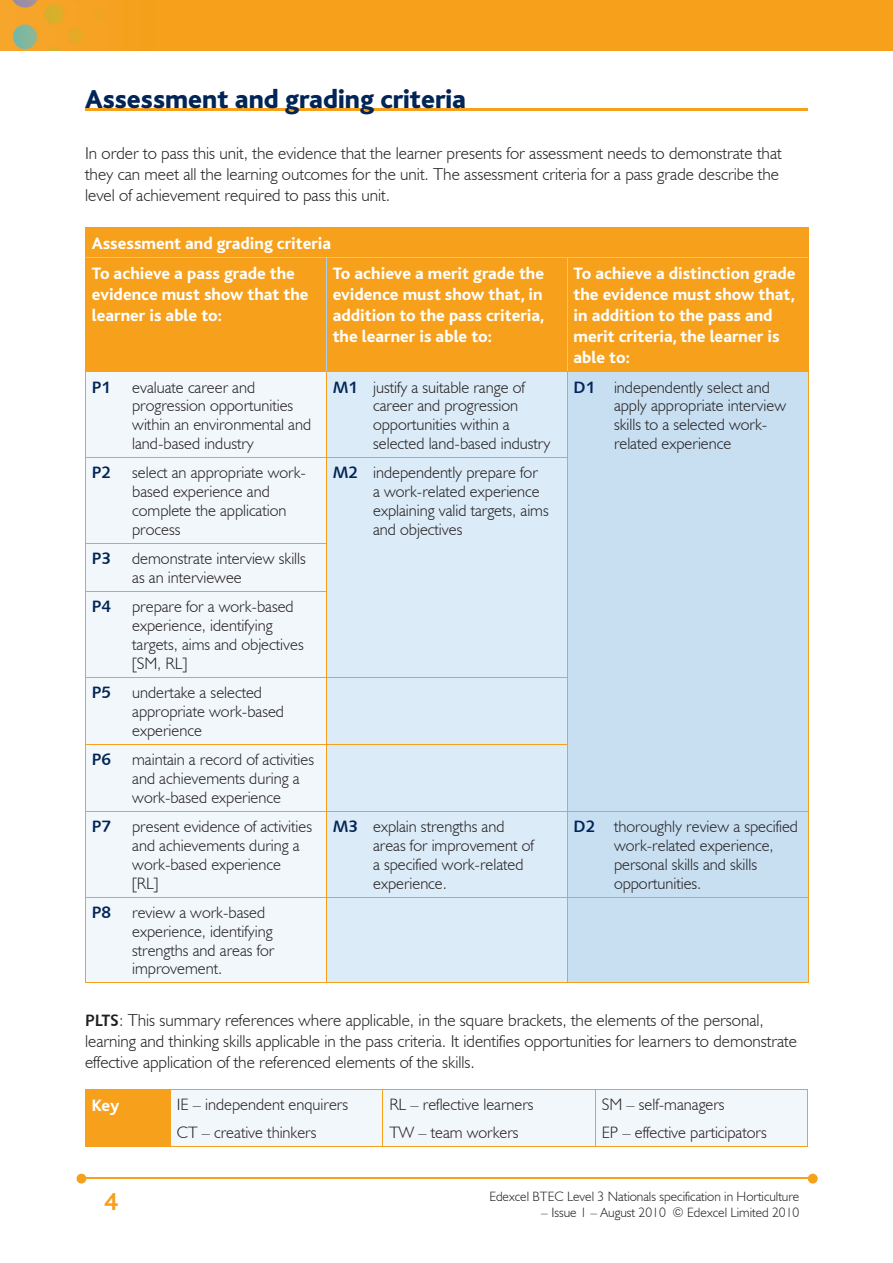
<style>
.page{position:relative;width:893px;height:1263px;background:#fff}
.page>*{position:absolute;margin:0;border:0;box-sizing:border-box;transform-origin:0 0}
.t1{font:800 27px "Bliss";color:#002556}
.t2{font:700 25.5px "Bliss";color:#f6a01b}
.t3{font:300 17.25px/21px "Humanist 521 BT";color:#231f20}
.t4{font:800 17.25px/21px "Bliss";color:#fff}
.t5{font:300 16.5px/18.8px "Humanist 521 BT";color:#231f20}
.t6{font:16.5px "Humanist 531 BT Bold A";color:#002556}
.t7{font:300 13.5px "Humanist 521 BT";color:#231f20}
.s1{font-family:"Humanist 531 BT Bold A";font-weight:400;color:#002556}
.s2{font-family:"Humanist 531 BT Bold A";font-weight:400;font-size:16.5px}
</style>
<div class="page">
<img style="left:0;top:0;width:893px;height:51px">
<hr style="left:82px;top:1178px;width:728px;height:1px;background:#f6a01b">
<svg style="left:808px;top:1174px;width:10px;height:9px"></svg>
<svg style="left:77px;top:1174px;width:9px;height:9px"></svg>
<hr style="left:85px;top:108px;width:723px;height:2px;background:#f6a01b">
<div style="left:86px;top:228px;width:722px;height:143px;background:#f6a01b"></div>
<div style="left:86px;top:372px;width:240px;height:610px;background:#f2f7fb"></div>
<div style="left:327px;top:372px;width:240px;height:610px;background:#dbebf7"></div>
<div style="left:568px;top:372px;width:240px;height:610px;background:#c8dff2"></div>
<svg style="left:85px;top:228px;width:1px;height:29px"></svg>
<svg style="left:808px;top:228px;width:1px;height:29px"></svg>
<hr style="left:85px;top:227px;width:241px;height:1px;background:#f6a01b">
<hr style="left:326px;top:227px;width:241px;height:1px;background:#f6a01b">
<hr style="left:567px;top:227px;width:241px;height:1px;background:#f6a01b">
<hr style="left:85px;top:371px;width:241px;height:1px;background:#f6a01b">
<hr style="left:85px;top:257px;width:1px;height:114px;background:#f6a01b">
<hr style="left:86px;top:257px;width:240px;height:1px;background:#accfed">
<hr style="left:326px;top:371px;width:241px;height:1px;background:#f6a01b">
<hr style="left:326px;top:258px;width:1px;height:113px;background:#accfed">
<hr style="left:326px;top:257px;width:241px;height:1px;background:#accfed">
<hr style="left:567px;top:371px;width:241px;height:1px;background:#f6a01b">
<hr style="left:567px;top:258px;width:1px;height:113px;background:#accfed">
<hr style="left:808px;top:257px;width:1px;height:114px;background:#f6a01b">
<hr style="left:567px;top:257px;width:241px;height:1px;background:#accfed">
<hr style="left:85px;top:372px;width:1px;height:85px;background:#f6a01b">
<hr style="left:326px;top:372px;width:1px;height:85px;background:#f6a01b">
<hr style="left:567px;top:372px;width:1px;height:85px;background:#f6a01b">
<hr style="left:808px;top:372px;width:1px;height:85px;background:#f6a01b">
<hr style="left:808px;top:457px;width:1px;height:86px;background:#f6a01b">
<hr style="left:808px;top:543px;width:1px;height:48px;background:#f6a01b">
<hr style="left:808px;top:591px;width:1px;height:86px;background:#f6a01b">
<hr style="left:808px;top:677px;width:1px;height:67px;background:#f6a01b">
<hr style="left:808px;top:744px;width:1px;height:67px;background:#f6a01b">
<hr style="left:326px;top:458px;width:1px;height:85px;background:#f6a01b">
<hr style="left:567px;top:458px;width:1px;height:85px;background:#f6a01b">
<hr style="left:567px;top:543px;width:1px;height:48px;background:#f6a01b">
<hr style="left:567px;top:591px;width:1px;height:86px;background:#f6a01b">
<hr style="left:85px;top:458px;width:1px;height:85px;background:#f6a01b">
<hr style="left:85px;top:457px;width:241px;height:1px;background:#f6a01b">
<hr style="left:326px;top:457px;width:242px;height:1px;background:#f6a01b">
<hr style="left:326px;top:543px;width:1px;height:48px;background:#f6a01b">
<hr style="left:85px;top:543px;width:1px;height:48px;background:#f6a01b">
<hr style="left:85px;top:543px;width:242px;height:1px;background:#f6a01b">
<hr style="left:326px;top:592px;width:1px;height:85px;background:#f6a01b">
<hr style="left:85px;top:592px;width:1px;height:85px;background:#f6a01b">
<hr style="left:85px;top:591px;width:242px;height:1px;background:#f6a01b">
<hr style="left:326px;top:678px;width:1px;height:66px;background:#f6a01b">
<hr style="left:567px;top:678px;width:1px;height:66px;background:#f6a01b">
<hr style="left:85px;top:678px;width:1px;height:66px;background:#f6a01b">
<hr style="left:85px;top:677px;width:241px;height:1px;background:#f6a01b">
<hr style="left:326px;top:677px;width:242px;height:1px;background:#f6a01b">
<hr style="left:326px;top:745px;width:1px;height:66px;background:#f6a01b">
<hr style="left:567px;top:745px;width:1px;height:66px;background:#f6a01b">
<hr style="left:85px;top:745px;width:1px;height:66px;background:#f6a01b">
<hr style="left:85px;top:744px;width:241px;height:1px;background:#f6a01b">
<hr style="left:326px;top:744px;width:242px;height:1px;background:#f6a01b">
<hr style="left:326px;top:812px;width:1px;height:85px;background:#f6a01b">
<hr style="left:567px;top:812px;width:1px;height:85px;background:#f6a01b">
<hr style="left:85px;top:812px;width:1px;height:85px;background:#f6a01b">
<hr style="left:808px;top:812px;width:1px;height:85px;background:#f6a01b">
<hr style="left:85px;top:811px;width:241px;height:1px;background:#f6a01b">
<hr style="left:326px;top:811px;width:241px;height:1px;background:#f6a01b">
<hr style="left:567px;top:811px;width:241px;height:1px;background:#f6a01b">
<hr style="left:326px;top:897px;width:1px;height:85px;background:#f6a01b">
<hr style="left:567px;top:897px;width:1px;height:85px;background:#f6a01b">
<hr style="left:85px;top:982px;width:241px;height:1px;background:#f6a01b">
<hr style="left:326px;top:982px;width:241px;height:1px;background:#f6a01b">
<hr style="left:567px;top:982px;width:241px;height:1px;background:#f6a01b">
<hr style="left:85px;top:897px;width:1px;height:85px;background:#f6a01b">
<hr style="left:808px;top:897px;width:1px;height:85px;background:#f6a01b">
<hr style="left:85px;top:897px;width:241px;height:1px;background:#f6a01b">
<hr style="left:326px;top:897px;width:241px;height:1px;background:#f6a01b">
<hr style="left:567px;top:897px;width:241px;height:1px;background:#f6a01b">
<div style="left:85px;top:1089px;width:85px;height:57px;background:#f6a01b"></div>
<div style="left:171px;top:1090px;width:636px;height:56px;background:#f2f7fb"></div>
<hr style="left:85px;top:1146px;width:85px;height:1px;background:#f6a01b">
<hr style="left:170px;top:1146px;width:213px;height:1px;background:#f6a01b">
<hr style="left:383px;top:1146px;width:212px;height:1px;background:#f6a01b">
<hr style="left:595px;top:1146px;width:213px;height:1px;background:#f6a01b">
<hr style="left:170px;top:1089px;width:1px;height:57px;background:#f6a01b">
<hr style="left:383px;top:1089px;width:1px;height:57px;background:#f6a01b">
<hr style="left:595px;top:1089px;width:1px;height:57px;background:#f6a01b">
<hr style="left:807px;top:1089px;width:1px;height:57px;background:#f6a01b">
<hr style="left:170px;top:1089px;width:213px;height:1px;background:#f6a01b">
<hr style="left:383px;top:1089px;width:212px;height:1px;background:#f6a01b">
<hr style="left:595px;top:1089px;width:213px;height:1px;background:#f6a01b">
<h1 class="t1" style="left:85px;top:85px;width:383px">Assessment and grading criteria</h1>
<p class="t3" style="left:85px;top:142px;width:698px">In order to pass this unit, the evidence that the learner presents for assessment needs to demonstrate that they can meet all the learning outcomes for the unit. The assessment criteria for a pass grade describe the level of achievement required to pass this unit.</p>
<p class="t4" style="left:92px;top:229px;width:241px;line-height:30.2px">Assessment and grading criteria<br>To achieve a pass grade the</p>
<p class="t4" style="left:92px;top:284px;width:218px">evidence must show that the learner is able to:</p>
<p class="t4" style="left:333px;top:263px;width:213px;text-align:justify">To achieve a merit grade the evidence must show that, in addition to the pass criteria, the learner is able to:</p>
<p class="t4" style="left:574px;top:263px;width:224px">To achieve a distinction grade the evidence must show that, in addition to the pass and merit criteria, the learner is able to:</p>
<p class="t6" style="left:92px;top:377px;width:21px">P1</p>
<p class="t5" style="left:132px;top:377px;width:180px">evaluate career and progression opportunities within an environmental and land-based industry</p>
<p class="t5" style="left:373px;top:377px;width:179px;text-indent:-40px"><span class="s1">M1</span> justify a suitable range of career and progression opportunities within a selected land-based industry</p>
<p class="t5" style="left:614px;top:377px;width:174px;text-indent:-40px"><span class="s1">D1</span> independently select and apply appropriate interview skills to a selected work&shy;related experience</p>
<p class="t6" style="left:92px;top:462px;width:21px">P2</p>
<p class="t5" style="left:132px;top:463px;width:175px">select an appropriate work&shy;based experience and complete the application process</p>
<p class="t5" style="left:373px;top:463px;width:177px;text-indent:-40px"><span class="s1">M2</span> independently prepare for a work-related experience explaining valid targets, aims and objectives</p>
<p class="t6" style="left:92px;top:548px;width:21px">P3</p>
<p class="t5" style="left:132px;top:549px;width:175px">demonstrate interview skills as an interviewee</p>
<p class="t6" style="left:92px;top:597px;width:21px">P4</p>
<p class="t5" style="left:132px;top:597px;width:173px">prepare for a work-based experience, identifying targets, aims and objectives [SM, RL]</p>
<p class="t6" style="left:92px;top:682px;width:21px">P5</p>
<p class="t5" style="left:132px;top:683px;width:153px">undertake a selected appropriate work-based experience</p>
<p class="t6" style="left:92px;top:749px;width:21px">P6</p>
<p class="t5" style="left:132px;top:750px;width:183px">maintain a record of activities and achievements during a work-based experience</p>
<p class="t6" style="left:92px;top:816px;width:21px">P7</p>
<p class="t5" style="left:132px;top:817px;width:181px">present evidence of activities and achievements during a work-based experience<br>[RL]</p>
<p class="t5" style="left:373px;top:817px;width:162px;text-indent:-40px"><span class="s1">M3</span> explain strengths and areas for improvement of a specified work-related experience.</p>
<p class="t5" style="left:614px;top:817px;width:185px;text-indent:-40px"><span class="s1">D2</span> thoroughly review a specified work-related experience, personal skills and skills opportunities.</p>
<p class="t6" style="left:92px;top:902px;width:21px">P8</p>
<p class="t5" style="left:132px;top:903px;width:144px">review a work-based experience, identifying strengths and areas for improvement.</p>
<p class="t3" style="left:85px;top:1009px;width:713px"><span class="s2">PLTS</span>: This summary references where applicable, in the square brackets, the elements of the personal, learning and thinking skills applicable in the pass criteria. It identifies opportunities for learners to demonstrate effective application of the referenced elements of the skills.</p>
<p class="t4" style="left:92px;top:1095px;width:29px">Key</p>
<p class="t5" style="left:177px;top:1091px;width:173px;line-height:27.3px">IE – independent enquirers<br>CT – creative thinkers</p>
<p class="t5" style="left:389px;top:1091px;width:146px;line-height:27.3px">RL – reflective learners<br>TW – team workers</p>
<p class="t5" style="left:602px;top:1091px;width:166px;line-height:27.3px">SM – self-managers<br>EP – effective participators</p>
<h2 class="t2" style="left:104px;top:1189px;width:15px">4</h2>
<p class="t7" style="left:489px;top:1188px;width:312px">Edexcel BTEC Level 3 Nationals specification in Horticulture</p>
<p class="t7" style="left:541px;top:1204px;width:260px">– Issue 1 – August 2010 © Edexcel Limited 2010</p>
</div>
